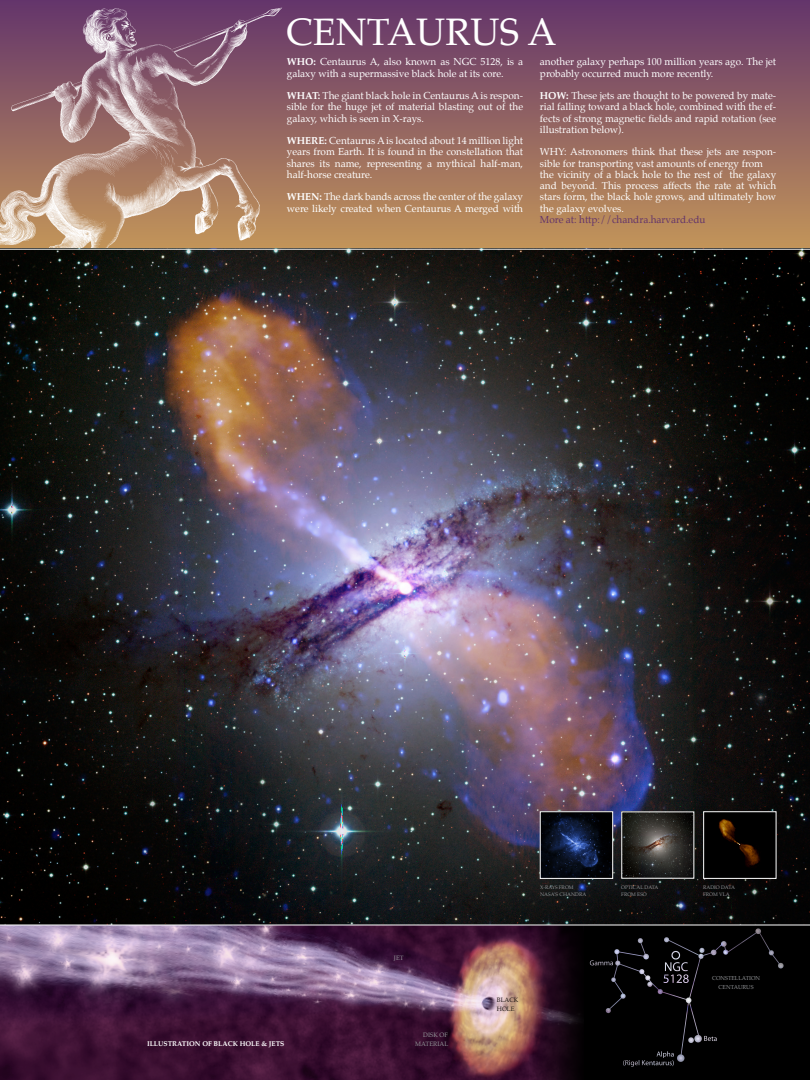
<style>
.page{position:relative;width:810px;height:1080px;background:#fff}
.page>*{position:absolute;margin:0;border:0;box-sizing:border-box;transform-origin:0 0}
.t1{font:37.5px "Palatino";color:#fff}
.t2{font:10px/11.2px "Palatino";color:#fff}
.t3{font:10px "Palatino";color:#63346b}
.t4{font:700 6.88px "Palatino";color:#fff}
.t5{font:6.25px/8.8px "Palatino";color:#939598;text-align:right}
.t6{font:6.25px/8.8px "Palatino";color:#1b1513}
.t7{font:5.62px/8.8px "Palatino";color:#939598;text-align:center}
.t8{font:5px/6.9px "Palatino";color:#939598}
.s1{font-weight:700}
</style>
<div class="page">
<div style="left:0;top:0;width:810px;height:249px;background:linear-gradient(to bottom,#63356b,#c39559)"></div>
<img style="left:0;top:1px;width:286px;height:248px">
<img style="left:0;top:926px;width:529px;height:154px">
<div style="left:587px;top:926px;width:219px;height:154px;background:#000"></div>
<img style="left:0;top:250px;width:810px;height:675px">
<img style="left:542px;top:814px;width:69px;height:63px">
<div style="left:540px;top:812px;width:73px;height:67px;border:1px solid #fff"></div>
<img style="left:624px;top:814px;width:68px;height:62px">
<img style="left:705px;top:814px;width:69px;height:63px">
<div style="left:703px;top:812px;width:73px;height:67px;border:1px solid #fff"></div>
<svg style="left:529px;top:924px;width:58px;height:156px;background:#270e1c"></svg>
<hr style="left:0;top:925px;width:810px;height:1px;background:#fff">
<h1 class="t1" style="left:286px;top:1px;width:272px">CENTAURUS A</h1>
<p class="t2" style="left:287px;top:56px;width:238px"><span class="s1">WHO:</span> Centaurus A, also known as NGC 5128, is a galaxy with a supermassive black hole at its core.</p>
<p class="t2" style="left:287px;top:90px;width:238px;text-align:justify"><span class="s1">WHAT:</span> The giant black hole in Centaurus A is respon&shy;sible for the huge jet of material blasting out of the galaxy, which is seen in X-rays.</p>
<p class="t2" style="left:287px;top:135px;width:238px;text-align:justify"><span class="s1">WHERE:</span> Centaurus A is located about 14 million light years from Earth. It is found in the constellation that shares its name, representing a mythical half-man, half-horse creature.</p>
<p class="t2" style="left:287px;top:191px;width:238px"><span class="s1">WHEN:</span> The dark bands across the center of the galaxy were likely created when Centaurus A merged with</p>
<p class="t2" style="left:540px;top:56px;width:238px">another galaxy perhaps 100 million years ago. The jet probably occurred much more recently.</p>
<p class="t2" style="left:540px;top:90px;width:238px"><span class="s1">HOW:</span> These jets are thought to be powered by mate&shy;rial falling toward a black hole, combined with the ef-</p>
<p class="t2" style="left:540px;top:112px;width:238px">fects of strong magnetic fields and rapid rotation (see</p>
<p class="t2" style="left:540px;top:124px;width:86px">illustration below).</p>
<p class="t2" style="left:540px;top:146px;width:238px">WHY: Astronomers think that these jets are respon&shy;sible for transporting vast amounts of energy from the vicinity of a black hole to the rest of the galaxy and beyond. This process affects the rate at which stars form, the black hole grows, and ultimately how the galaxy evolves.</p>
<p class="t3" style="left:540px;top:211px;width:167px">More at: http://chandra.harvard.edu</p>
<p class="t5" style="left:394px;top:953px;width:11px">JET</p>
<p class="t4" style="left:147px;top:1038px;width:139px">ILLUSTRATION OF BLACK HOLE &amp; JETS</p>
<p class="t5" style="left:415px;top:1030px;width:34px">DISK OF<br>MATERIAL</p>
<p class="t8" style="left:540px;top:884px;width:48px">X-RAYS FROM<br>NASA’S CHANDRA</p>
<p class="t8" style="left:621px;top:884px;width:39px">OPTICAL DATA<br>FROM ESO</p>
<p class="t8" style="left:703px;top:884px;width:33px">RADIO DATA<br>FROM VLA</p>
<p class="t6" style="left:497px;top:995px;width:23px">BLACK<br>HOLE</p>
<p class="t7" style="left:712px;top:974px;width:50px">CONSTELLATION<br>CENTAURUS</p>
</div>
